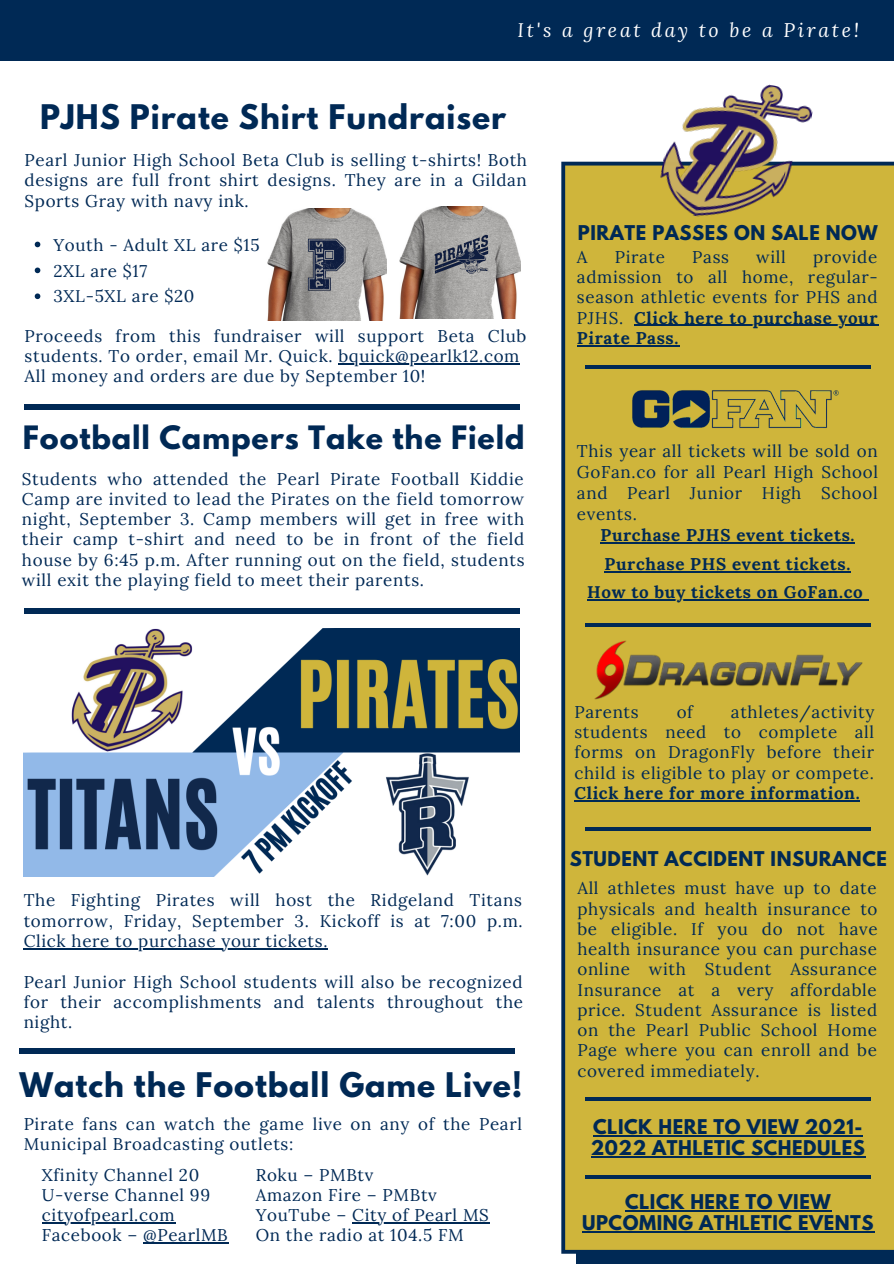
<style>
.page{position:relative;width:894px;height:1264px;background:#fff}
.page>*{position:absolute;margin:0;border:0;box-sizing:border-box;transform-origin:0 0}
.t1{font:700 30px "League Spartan";letter-spacing:.03em;color:#002955}
.t2{font:700 28.5px "League Spartan";letter-spacing:.03em;color:#002955}
.t3{font:italic 19.5px "Lora";letter-spacing:.14em;color:#fff}
.t4{font:700 18px/21.5px "League Spartan";letter-spacing:.03em;color:#002955}
.t5{font:16.95px/20.2px "Lora";letter-spacing:.04em;color:#002955;text-align:justify}
.t6{font:700 16.95px "Lora";letter-spacing:.04em;color:#002955}
.s1{font-weight:700}
</style>
<div class="page">
<div style="left:561px;top:162px;width:332px;height:1091px;background:#cfb53b"></div>
<img style="left:654px;top:84px;width:161px;height:149px">
<hr style="left:585px;top:623px;width:285px;height:3px;background:#002955">
<hr style="left:585px;top:827px;width:285px;height:3px;background:#002955">
<hr style="left:585px;top:365px;width:285px;height:3px;background:#002955">
<div style="left:0;top:0;width:893px;height:61px;background:#002955"></div>
<img style="left:628px;top:384px;width:214px;height:53px">
<div style="left:24px;top:608px;width:496px;height:5px;background:#002955"></div>
<hr style="left:585px;top:1097px;width:285px;height:3px;background:#002955">
<hr style="left:585px;top:1175px;width:285px;height:3px;background:#002955">
<div style="left:24px;top:404px;width:496px;height:6px;background:#002955"></div>
<img style="left:593px;top:640px;width:269px;height:59px">
<svg style="left:35px;top:242px;width:5px;height:5px"></svg>
<svg style="left:35px;top:267px;width:5px;height:6px"></svg>
<svg style="left:35px;top:293px;width:5px;height:6px"></svg>
<hr style="left:338px;top:363px;width:182px;height:1px;background:#002955">
<img style="left:400px;top:207px;width:120px;height:112px">
<img style="left:431px;top:231px;width:61px;height:47px">
<img style="left:267px;top:208px;width:119px;height:113px">
<img style="left:303px;top:233px;width:46px;height:62px">
<img style="left:24px;top:629px;width:495px;height:247px">
<hr style="left:634px;top:325px;width:244px;height:1px;background:#002955">
<hr style="left:576px;top:345px;width:103px;height:1px;background:#002955">
<hr style="left:593px;top:1135px;width:269px;height:1px;background:#002955">
<hr style="left:590px;top:1156px;width:275px;height:1px;background:#002955">
<hr style="left:600px;top:542px;width:255px;height:2px;background:#002955">
<hr style="left:604px;top:571px;width:246px;height:1px;background:#002955">
<hr style="left:587px;top:599px;width:276px;height:2px;background:#002955">
<hr style="left:625px;top:1209px;width:205px;height:1px;background:#002955">
<hr style="left:582px;top:1231px;width:291px;height:1px;background:#002955">
<hr style="left:24px;top:948px;width:304px;height:1px;background:#002955">
<hr style="left:574px;top:800px;width:286px;height:1px;background:#002955">
<hr style="left:352px;top:1222px;width:137px;height:1px;background:#002955">
<hr style="left:42px;top:1222px;width:133px;height:1px;background:#002955">
<hr style="left:143px;top:1242px;width:85px;height:1px;background:#002955">
<div style="left:19px;top:1048px;width:495px;height:5px;background:#002955"></div>
<p class="t3" style="left:517px;top:17px;width:343px">It's a great day to be a Pirate!</p>
<p class="t1" style="left:40px;top:102px;width:467px">PJHS Pirate Shirt Fundraiser</p>
<p class="t5" style="left:25px;top:150px;width:504px">Pearl Junior High School Beta Club is selling t-shirts! Both designs are full front shirt designs. They are in a Gildan Sports Gray with navy ink.</p>
<p class="t5" style="left:53px;top:234px;width:208px">Youth - Adult XL are $15</p>
<p class="t5" style="left:53px;top:260px;width:95px">2XL are $17</p>
<p class="t5" style="left:53px;top:286px;width:142px">3XL-5XL are $20</p>
<p class="t5" style="left:25px;top:325px;width:503px">Proceeds from this fundraiser will support Beta Club students. To order, email Mr. Quick. bquick@pearlk12.com</p>
<p class="t5" style="left:25px;top:366px;width:402px">All money and orders are due by September 10!</p>
<p class="t2" style="left:23px;top:423px;width:503px">Football Campers Take the Field</p>
<p class="t5" style="left:22px;top:468px;width:504px">Students who attended the Pearl Pirate Football Kiddie Camp are invited to lead the Pirates on the field tomorrow night, September 3. Camp members will get in free with their camp t-shirt and need to be in front of the field house by 6:45 p.m. After running out on the field, students will exit the playing field to meet their parents.</p>
<p class="t5" style="left:24px;top:890px;width:500px">The Fighting Pirates will host the Ridgeland Titans tomorrow, Friday, September 3. Kickoff is at 7:00 p.m.<br>Click here to purchase your tickets.</p>
<p class="t5" style="left:24px;top:971px;width:501px">Pearl Junior High School students will also be recognized for their accomplishments and talents throughout the night.</p>
<p class="t1" style="left:20px;top:1069px;width:504px">Watch the Football Game Live!</p>
<p class="t5" style="left:24px;top:1113px;width:499px">Pirate fans can watch the game live on any of the Pearl<br>Municipal Broadcasting outlets:</p>
<p class="t5" style="left:255px;top:1164px;width:119px">Roku – PMBtv</p>
<p class="t5" style="left:255px;top:1184px;width:182px">Amazon Fire – PMBtv</p>
<p class="t5" style="left:255px;top:1204px;width:235px">YouTube – City of Pearl MS</p>
<p class="t5" style="left:255px;top:1224px;width:209px">On the radio at 104.5 FM</p>
<p class="t5" style="left:42px;top:1164px;width:159px">Xfinity Channel 20</p>
<p class="t5" style="left:42px;top:1184px;width:170px">U-verse Channel 99</p>
<p class="t5" style="left:42px;top:1204px;width:134px">cityofpearl.com</p>
<p class="t5" style="left:42px;top:1224px;width:187px">Facebook – @PearlMB</p>
<p class="t4" style="left:577px;top:224px;width:301px">PIRATE PASSES ON SALE NOW</p>
<p class="t5" style="left:576px;top:246px;width:12px">A</p>
<p class="t5" style="left:614px;top:246px;width:52px">Pirate</p>
<p class="t5" style="left:692px;top:246px;width:38px">Pass</p>
<p class="t5" style="left:756px;top:246px;width:31px">will</p>
<p class="t5" style="left:576px;top:246px;width:302px;text-indent:236px">provide admission to all home, regular&shy;season athletic events for PHS and PJHS. <span class="s1">Click here to purchase your Pirate Pass.</span></p>
<p class="t5" style="left:576px;top:440px;width:302px;line-height:21px">This year all tickets will be sold on GoFan.co for all Pearl High School and Pearl Junior High School events.</p>
<p class="t6" style="left:600px;top:524px;width:255px">Purchase PJHS event tickets.</p>
<p class="t6" style="left:604px;top:553px;width:247px">Purchase PHS event tickets.</p>
<p class="t6" style="left:587px;top:581px;width:277px">How to buy tickets on GoFan.co</p>
<p class="t5" style="left:574px;top:701px;width:301px;text-indent:156px">athletes/activity students need to complete all forms on DragonFly before their child is eligible to play or compete.<br><span class="s1">Click here for more information.</span></p>
<p class="t5" style="left:574px;top:701px;width:66px">Parents</p>
<p class="t5" style="left:676px;top:701px;width:18px">of</p>
<p class="t4" style="left:569px;top:850px;width:318px">STUDENT ACCIDENT INSURANCE</p>
<p class="t5" style="left:577px;top:877px;width:301px">All athletes must have up to date physicals and health insurance to be eligible. If you do not have health insurance you can purchase online with Student Assurance Insurance at a very affordable price. Student Assurance is listed on the Pearl Public School Home Page where you can enroll and be covered immediately.</p>
<p class="t4" style="left:590px;top:1118px;width:275px">CLICK HERE TO VIEW 2021-<br>2022 ATHLETIC SCHEDULES</p>
<p class="t4" style="left:582px;top:1193px;width:293px;text-align:center">CLICK HERE TO VIEW<br>UPCOMING ATHLETIC EVENTS</p>
</div>
